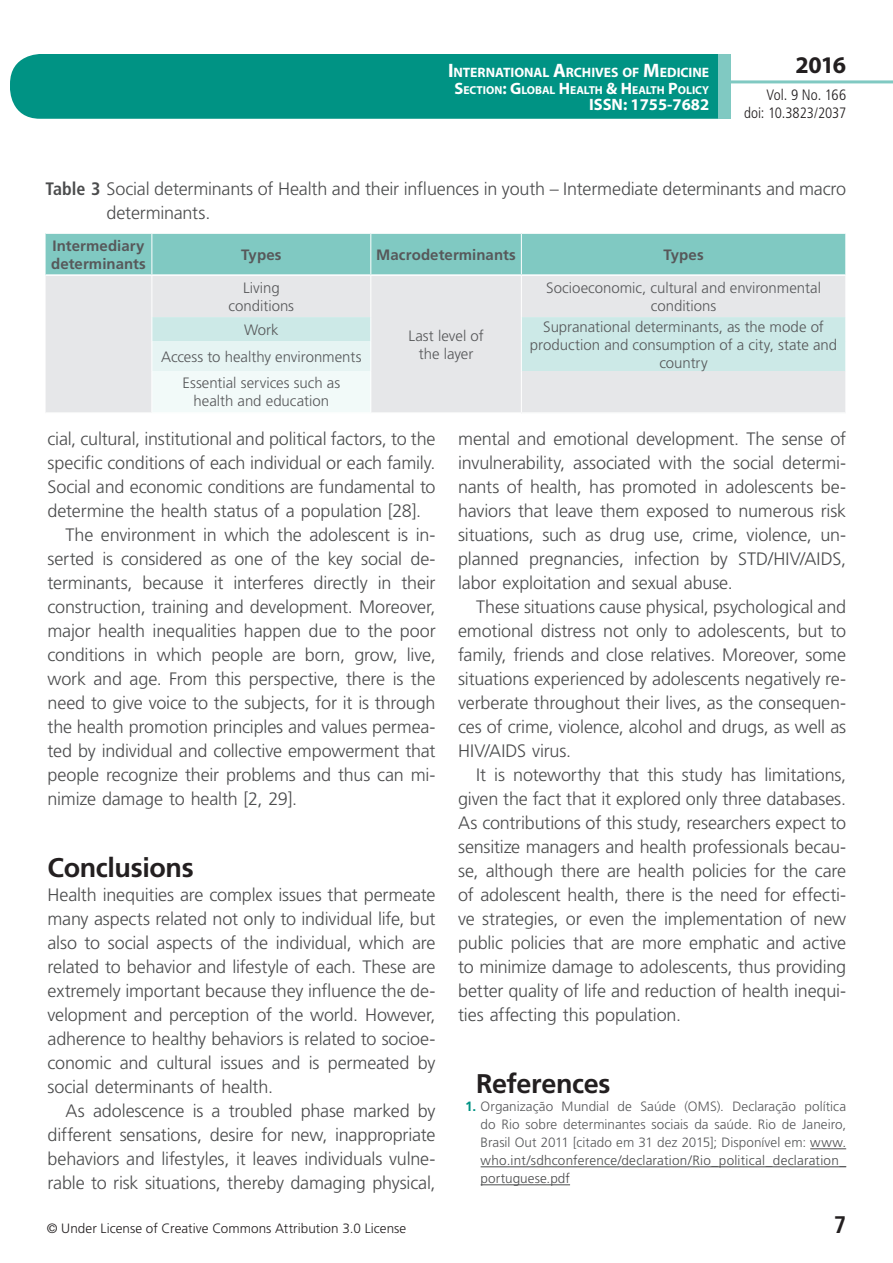
<style>
.page{position:relative;width:893px;height:1263px;background:#fff}
.page>*{position:absolute;margin:0;border:0;box-sizing:border-box;transform-origin:0 0}
.t1{font:700 27px "Frutiger LT Std";letter-spacing:-.015em;color:#231f20}
.t2{font:700 24px "Myriad Pro";color:#231f20}
.t3{font:700 condensed 24px "Frutiger LT Std";color:#231f20}
.t4{font:300 18px/24px "Frutiger LT Std";letter-spacing:-.01em;color:#4b4c4d;text-align:justify}
.t5{font:700 16.5px "Myriad Pro";color:#fff}
.t6{font:300 15px/18px "Frutiger LT Std";color:#57585a;text-align:center}
.t7{font:700 15px/18px "Frutiger LT Std";letter-spacing:.005em;color:#57585a}
.t8{font:300 condensed 15px/18px "Frutiger LT Std";letter-spacing:-.005em;color:#231f20;text-align:right}
.t9{font:700 13.65px "Myriad Pro";letter-spacing:-.005em;color:#fff}
.t10{font:300 13.5px/18px "Frutiger LT Std";letter-spacing:.015em;color:#57585a;text-align:justify}
.t11{font:300 13.5px "Frutiger LT Std";letter-spacing:.005em;color:#231f20}
.t12{font:700 11.55px "Myriad Pro";color:#fff}
.s1{font-size:19.5px}
.s2{font-size:16.5px}
.s3{font-weight:700;font-stretch:condensed}
.s4{font-weight:700;color:#009384}
.s5{color:#4b4c4d}
</style>
<div class="page">
<div style="left:10px;top:54px;width:775px;height:65px;background:#009384;border-radius:30px"></div>
<div style="left:732px;top:0;width:161px;height:157px;background:#fff"></div>
<hr style="left:730px;top:80px;width:163px;height:3px;background:#80c9c2">
<div style="left:718px;top:54px;width:13px;height:65px;background:#80c9c2"></div>
<hr style="left:810px;top:1148px;width:36px;height:1px;background:#4b4c4d">
<hr style="left:481px;top:1166px;width:365px;height:1px;background:#4b4c4d">
<hr style="left:481px;top:1184px;width:89px;height:1px;background:#4b4c4d">
<div style="left:46px;top:234px;width:799px;height:40px;background:#80c9c2"></div>
<div style="left:46px;top:276px;width:799px;height:136px;background:#e6e7e9"></div>
<div style="left:152px;top:371px;width:219px;height:42px;background:#f2faf9"></div>
<div style="left:521px;top:371px;width:325px;height:42px;background:#e6e7e9"></div>
<hr style="left:151px;top:234px;width:1px;height:40px;background:#fff">
<hr style="left:370px;top:234px;width:1px;height:40px;background:#fff">
<hr style="left:521px;top:234px;width:1px;height:40px;background:#fff">
<hr style="left:151px;top:276px;width:1px;height:41px;background:#fff">
<hr style="left:370px;top:276px;width:1px;height:41px;background:#fff">
<hr style="left:521px;top:276px;width:1px;height:41px;background:#fff">
<svg style="left:151px;top:317px;width:695px;height:54px;background:#d6eae9"></svg>
<hr style="left:151px;top:341px;width:1px;height:30px;background:#fff">
<hr style="left:370px;top:341px;width:1px;height:30px;background:#fff">
<hr style="left:521px;top:341px;width:1px;height:30px;background:#fff">
<hr style="left:845px;top:341px;width:1px;height:30px;background:#fff">
<hr style="left:151px;top:371px;width:1px;height:41px;background:#fff">
<hr style="left:370px;top:371px;width:1px;height:41px;background:#fff">
<hr style="left:521px;top:371px;width:1px;height:41px;background:#fff">
<hr style="left:845px;top:371px;width:1px;height:41px;background:#fff">
<hr style="left:152px;top:412px;width:219px;height:2px;background:#fff">
<hr style="left:521px;top:412px;width:325px;height:2px;background:#fff">
<p class="t9" style="left:448px;top:64px;width:263px"><span class="s1">I</span>NTERNATIONAL <span class="s1">A</span>RCHIVES OF <span class="s1">M</span>EDICINE</p>
<p class="t12" style="left:454px;top:82px;width:256px"><span class="s2">S</span>ECTION<span class="s2">: G</span>LOBAL <span class="s2">H</span> EALTH <span class="s2">&amp; H</span> EALTH <span class="s2">P</span>OLICY</p>
<p class="t5" style="left:589px;top:94px;width:122px">ISSN: 1755-7682</p>
<h2 class="t2" style="left:795px;top:49px;width:52px">2016</h2>
<p class="t8" style="left:744px;top:86px;width:104px">Vol. 9 No. 166 doi: 10.3823/2037</p>
<p class="t4" style="left:107px;top:177px;width:741px;text-indent:-61px"><span class="s3">Table 3</span> Social determinants of Health and their influences in youth – Intermediate determinants and macro determinants.</p>
<p class="t7" style="left:51px;top:237px;width:96px">Intermediary determinants</p>
<p class="t7" style="left:241px;top:246px;width:42px">Types</p>
<p class="t7" style="left:376px;top:246px;width:141px">Macrodeterminants</p>
<p class="t7" style="left:663px;top:246px;width:42px">Types</p>
<p class="t6" style="left:229px;top:279px;width:67px">Living conditions</p>
<p class="t6" style="left:408px;top:327px;width:77px">Last level of the layer</p>
<p class="t6" style="left:546px;top:279px;width:276px">Socioeconomic, cultural and environmental conditions</p>
<p class="t6" style="left:244px;top:321px;width:36px">Work</p>
<p class="t6" style="left:530px;top:318px;width:309px">Supranational determinants, as the mode of production and consumption of a city, state and country</p>
<p class="t6" style="left:161px;top:343px;width:202px;line-height:26.7px">Access to healthy environments<br>Essential services such as</p>
<p class="t6" style="left:194px;top:392px;width:137px">health and education</p>
<p class="t4" style="left:48px;top:427px;width:390px">cial, cultural, institutional and political factors, to the</p>
<p class="t4" style="left:48px;top:451px;width:390px">specific conditions of each individual or each family.</p>
<p class="t4" style="left:48px;top:475px;width:390px">Social and economic conditions are fundamental to</p>
<p class="t4" style="left:48px;top:499px;width:375px">determine the health status of a population [28].</p>
<p class="t4" style="left:66px;top:523px;width:372px">The environment in which the adolescent is in-</p>
<p class="t4" style="left:48px;top:547px;width:390px">serted is considered as one of the key social de-</p>
<p class="t4" style="left:48px;top:571px;width:390px">terminants, because it interferes directly in their</p>
<p class="t4" style="left:48px;top:595px;width:390px">construction, training and development. Moreover,</p>
<p class="t4" style="left:48px;top:619px;width:390px">major health inequalities happen due to the poor</p>
<p class="t4" style="left:48px;top:643px;width:390px">conditions in which people are born, grow, live,</p>
<p class="t4" style="left:48px;top:667px;width:390px">work and age. From this perspective, there is the</p>
<p class="t4" style="left:48px;top:691px;width:390px">need to give voice to the subjects, for it is through</p>
<p class="t4" style="left:48px;top:715px;width:390px">the health promotion principles and values permea-</p>
<p class="t4" style="left:48px;top:739px;width:390px">ted by individual and collective empowerment that</p>
<p class="t4" style="left:48px;top:763px;width:390px">people recognize their problems and thus can mi-</p>
<p class="t4" style="left:48px;top:787px;width:251px">nimize damage to health [2, 29].</p>
<h1 class="t1" style="left:48px;top:852px;width:148px">Conclusions</h1>
<p class="t4" style="left:48px;top:883px;width:390px">Health inequities are complex issues that permeate many aspects related not only to individual life, but also to social aspects of the individual, which are related to behavior and lifestyle of each. These are extremely important because they influence the de&shy;velopment and perception of the world. However, adherence to healthy behaviors is related to socioe&shy;conomic and cultural issues and is permeated by social determinants of health.</p>
<p class="t4" style="left:48px;top:1099px;width:390px;text-indent:18px">As adolescence is a troubled phase marked by different sensations, desire for new, inappropriate behaviors and lifestyles, it leaves individuals vulne&shy;rable to risk situations, thereby damaging physical,</p>
<p class="t4" style="left:458px;top:427px;width:390px">mental and emotional development. The sense of invulnerability, associated with the social determi&shy;nants of health, has promoted in adolescents be&shy;haviors that leave them exposed to numerous risk situations, such as drug use, crime, violence, un&shy;planned pregnancies, infection by STD/HIV/AIDS, labor exploitation and sexual abuse.</p>
<p class="t4" style="left:458px;top:595px;width:390px;text-indent:18px">These situations cause physical, psychological and emotional distress not only to adolescents, but to family, friends and close relatives. Moreover, some situations experienced by adolescents negatively re&shy;verberate throughout their lives, as the consequen&shy;ces of crime, violence, alcohol and drugs, as well as HIV/AIDS virus.</p>
<p class="t4" style="left:458px;top:763px;width:390px;text-indent:18px">It is noteworthy that this study has limitations, given the fact that it explored only three databases.<br>As contributions of this study, researchers expect to sensitize managers and health professionals becau&shy;se, although there are health policies for the care of adolescent health, there is the need for effecti&shy;ve strategies, or even the implementation of new public policies that are more emphatic and active to minimize damage to adolescents, thus providing better quality of life and reduction of health inequi&shy;ties affecting this population.</p>
<h1 class="t1" style="left:476px;top:1068px;width:136px">References</h1>
<p class="t10" style="left:481px;top:1098px;width:367px;text-indent:-16px"><span class="s4">1.</span> Organização Mundial de Saúde (OMS). Declaração política do Rio sobre determinantes sociais da saúde. Rio de Janeiro, Brasil Out 2011 [citado em 31 dez 2015]; Disponível em: <span class="s5">www. who.int/sdhconference/declaration/Rio_political_declaration_ portuguese.pdf</span></p>
<p class="t11" style="left:47px;top:1220px;width:361px">© Under License of Creative Commons Attribution 3.0 License</p>
<h2 class="t3" style="left:834px;top:1210px;width:14px">7</h2>
</div>
